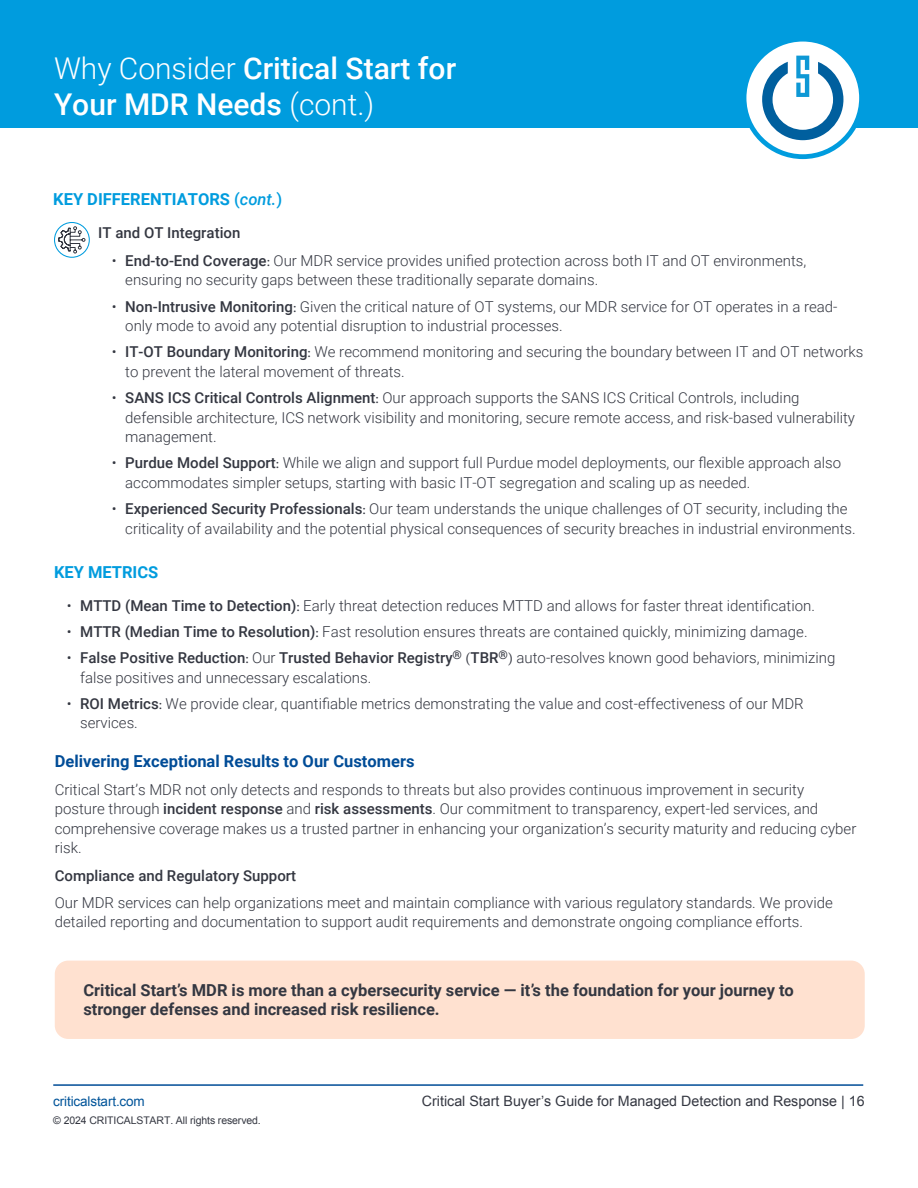
<style>
.page{position:relative;width:918px;height:1188px;background:#fff}
.page>*{position:absolute;margin:0;border:0;box-sizing:border-box;transform-origin:0 0}
.t1{font:500 30px/36px "Roboto";color:#fff}
.t2{font:700 16.5px/19.5px "Roboto";color:#343741}
.t3{font:700 16.5px "Roboto";color:#004c97}
.t4{font:700 16.5px "Roboto";color:#009cde}
.t5{font:300 15px/19.5px "Roboto";color:#343741}
.t6{font:500 15px "Roboto";color:#343741}
.t7{font:14.25px "Arial";color:#343741}
.t8{font:13.5px "Arial";letter-spacing:-.01em;color:#005499}
.t9{font:10.5px "Arial";letter-spacing:-.01em;color:#343741}
.s1{font-weight:300}
.s2{font-weight:500}
.s3{font-weight:500;font-style:italic}
.s4{font-family:"Minion Pro";font-weight:400}
</style>
<div class="page">
<div style="left:0;top:0;width:918px;height:128px;background:#009cde"></div>
<div style="left:742px;top:37px;width:122px;height:122px;background:#009cde;border-radius:50%"></div>
<div style="left:746px;top:42px;width:113px;height:112px;background:#fff;border-radius:50%"></div>
<hr style="left:53px;top:1084px;width:810px;height:2px;background:#004c97">
<svg style="left:762px;top:56px;width:81px;height:84px"></svg>
<div style="left:55px;top:961px;width:810px;height:78px;background:#ffe1d0;border-radius:14px"></div>
<div style="left:54px;top:222px;width:36px;height:36px;border:1px solid #009cde;border-radius:50%"></div>
<svg style="left:58px;top:226px;width:28px;height:28px"></svg>
<h1 class="t1" style="left:54px;top:49px;width:404px"><span class="s1">Why Consider</span> Critical Start for<br>Your MDR Needs <span class="s1">(cont.)</span></h1>
<p class="t4" style="left:53px;top:188px;width:231px">KEY DIFFERENTIATORS <span class="s2">(</span><span class="s3">cont.</span><span class="s2">)</span></p>
<p class="t6" style="left:98px;top:222px;width:144px">IT and OT Integration</p>
<p class="t5" style="left:125px;top:250px;width:682px;text-indent:-14px">• <span class="s2">End-to-End Coverage</span><span class="s4">:</span> Our MDR service provides unified protection across both IT and OT environments, ensuring no security gaps between these traditionally separate domains.</p>
<p class="t5" style="left:125px;top:296px;width:714px;text-indent:-14px">• <span class="s2">Non-Intrusive Monitoring</span><span class="s4">:</span> Given the critical nature of OT systems, our MDR service for OT operates in a read&shy;only mode to avoid any potential disruption to industrial processes.</p>
<p class="t5" style="left:125px;top:342px;width:740px;text-indent:-14px">• <span class="s2">IT-OT Boundary Monitoring</span><span class="s4">:</span> We recommend monitoring and securing the boundary between IT and OT networks to prevent the lateral movement of threats.</p>
<p class="t5" style="left:125px;top:387px;width:731px;text-indent:-14px">• <span class="s2">SANS ICS Critical Controls Alignment</span><span class="s4">:</span> Our approach supports the SANS ICS Critical Controls, including defensible architecture, ICS network visibility and monitoring, secure remote access, and risk-based vulnerability management.</p>
<p class="t5" style="left:125px;top:453px;width:717px;text-indent:-14px">• <span class="s2">Purdue Model Support</span><span class="s4">:</span> While we align and support full Purdue model deployments, our flexible approach also accommodates simpler setups, starting with basic IT-OT segregation and scaling up as needed.</p>
<p class="t5" style="left:125px;top:498px;width:732px;text-indent:-14px">• <span class="s2">Experienced Security Professionals</span><span class="s4">:</span> Our team understands the unique challenges of OT security, including the criticality of availability and the potential physical consequences of security breaches in industrial environments.</p>
<p class="t4" style="left:54px;top:560px;width:106px">KEY METRICS</p>
<p class="t5" style="left:67px;top:595px;width:750px">• <span class="s2">MTTD (Mean Time to Detection)</span><span class="s4">:</span> Early threat detection reduces MTTD and allows for faster threat identification.</p>
<p class="t5" style="left:67px;top:621px;width:742px">• <span class="s2">MTTR (Median Time to Resolution)</span><span class="s4">:</span> Fast resolution ensures threats are contained quickly, minimizing damage.</p>
<p class="t5" style="left:80px;top:648px;width:757px;text-indent:-14px">• <span class="s2">False Positive Reduction</span><span class="s4">:</span> Our <span class="s2">Trusted Behavior Registry</span><sup>®</sup> <span class="s4">(</span><span class="s2">TBR</span><sup>®</sup><span class="s4">)</span> auto-resolves known good behaviors, minimizing false positives and unnecessary escalations.</p>
<p class="t5" style="left:80px;top:693px;width:725px;text-indent:-14px">• <span class="s2">ROI Metrics</span><span class="s4">:</span> We provide clear, quantifiable metrics demonstrating the value and cost-effectiveness of our MDR services.</p>
<p class="t3" style="left:55px;top:749px;width:361px">Delivering Exceptional Results to Our Customers</p>
<p class="t5" style="left:55px;top:779px;width:803px">Critical Start’s MDR not only detects and responds to threats but also provides continuous improvement in security posture through <span class="s2">incident response</span> and <span class="s2">risk assessments</span>. Our commitment to transparency, expert-led services, and comprehensive coverage makes us a trusted partner in enhancing your organization’s security maturity and reducing cyber risk.</p>
<p class="t6" style="left:55px;top:866px;width:243px">Compliance and Regulatory Support</p>
<p class="t5" style="left:55px;top:892px;width:780px">Our MDR services can help organizations meet and maintain compliance with various regulatory standards. We provide detailed reporting and documentation to support audit requirements and demonstrate ongoing compliance efforts.</p>
<p class="t2" style="left:84px;top:980px;width:712px">Critical Start’s MDR is more than a cybersecurity service — it’s the foundation for your journey to stronger defenses and increased risk resilience.</p>
<p class="t8" style="left:53px;top:1092px;width:93px">criticalstart.com</p>
<p class="t7" style="left:422px;top:1092px;width:444px">Critical Start Buyer’s Guide for Managed Detection and Response | 16</p>
<p class="t9" style="left:53px;top:1113px;width:209px">© 2024 CRITICALSTART. All rights reserved.</p>
</div>
